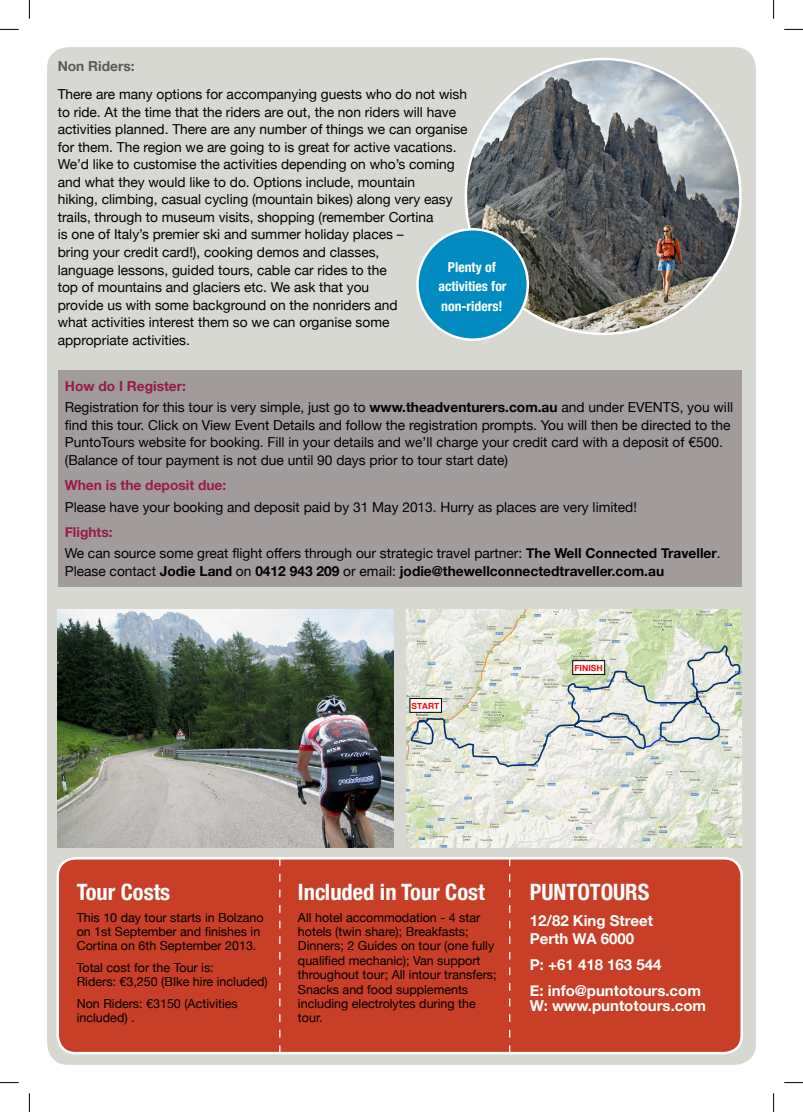
<style>
.page{position:relative;width:803px;height:1112px;background:#fff}
.page>*{position:absolute;margin:0;border:0;box-sizing:border-box;transform-origin:0 0}
.t1{font:700 condensed 22.5px "Helvetica Neue";color:#fff}
.t2{font:700 15px/18.5px "Helvetica Neue";color:#fff}
.t3{font:13.75px/17.5px "Helvetica Neue";color:#000}
.t4{font:700 13.75px "Helvetica Neue";color:#000}
.t5{font:700 condensed 13.75px/19.5px "Helvetica Neue";color:#fff;text-align:center}
.t6{font:700 13.75px "Helvetica Neue";color:#981b49}
.t7{font:700 13.75px "Helvetica Neue";color:#5c5857}
.t8{font:12.5px/14.4px "Helvetica Neue";color:#000}
.t9{font:700 8.5px "Helvetica Neue";color:#f00}
.s1{font-weight:700;color:#981b49}
.s2{font-weight:700}
.s3{font-weight:400}
</style>
<div class="page">
<div style="left:47px;top:47px;width:709px;height:1017px;background:#d7d8d2;border-radius:21px"></div>
<img style="left:466px;top:59px;width:274px;height:275px;border-radius:137px">
<div style="left:417px;top:229px;width:111px;height:110px;background:#008cc1;border-radius:50%"></div>
<div style="left:416px;top:228px;width:113px;height:113px;border:2px solid #fff;border-radius:50%"></div>
<div style="left:58px;top:370px;width:684px;height:217px;background:#a19c9b"></div>
<img style="left:58px;top:609px;width:335px;height:237px">
<img style="left:406px;top:609px;width:336px;height:237px">
<svg style="left:409px;top:644px;width:332px;height:124px"></svg>
<svg style="left:643px;top:735px;width:20px;height:13px"></svg>
<div style="left:410px;top:698px;width:31px;height:14px;background:#fff"></div>
<div style="left:409px;top:698px;width:33px;height:14px;border:1px solid #000"></div>
<div style="left:573px;top:660px;width:32px;height:14px;background:#fff"></div>
<div style="left:572px;top:660px;width:33px;height:14px;border:1px solid #000"></div>
<div style="left:58px;top:858px;width:684px;height:194px;background:#c83e27;border-radius:18px"></div>
<div style="left:56px;top:856px;width:687px;height:198px;border:2px solid #fff;border-radius:18px"></div>
<svg style="left:279px;top:858px;width:1px;height:194px"></svg>
<svg style="left:509px;top:858px;width:1px;height:194px"></svg>
<svg style="left:0;top:29px;width:19px;height:1px"></svg>
<svg style="left:784px;top:29px;width:19px;height:1px"></svg>
<svg style="left:0;top:1082px;width:19px;height:1px"></svg>
<svg style="left:784px;top:1082px;width:19px;height:1px"></svg>
<svg style="left:29px;top:0;width:1px;height:19px"></svg>
<svg style="left:29px;top:1093px;width:1px;height:18px"></svg>
<svg style="left:773px;top:0;width:1px;height:19px"></svg>
<svg style="left:773px;top:1093px;width:1px;height:18px"></svg>
<p class="t7" style="left:58px;top:54px;width:78px">Non Riders:</p>
<p class="t3" style="left:58px;top:85px;width:411px">There are many options for accompanying guests who do not wish to ride. At the time that the riders are out, the non riders will have activities planned. There are any number of things we can organise for them. The region we are going to is great for active vacations.<br>We’d like to customise the activities depending on who’s coming and what they would like to do. Options include, mountain<br>hiking, climbing, casual cycling (mountain bikes) along very easy trails, through to museum visits, shopping (remember Cortina<br>is one of Italy’s premier ski and summer holiday places –<br>bring your credit card!), cooking demos and classes,<br>language lessons, guided tours, cable car rides to the<br>top of mountains and glaciers etc. We ask that you<br>provide us with some background on the nonriders and<br>what activities interest them so we can organise some<br>appropriate activities.</p>
<p class="t5" style="left:438px;top:256px;width:70px">Plenty of activities for non-riders!</p>
<p class="t3" style="left:65px;top:375px;width:670px;line-height:21px"><span class="s1">How do I Register:<br></span>Registration for this tour is very simple, just go to <span class="s2">www.theadventurers.com.au</span> and under EVENTS, you will</p>
<p class="t3" style="left:65px;top:415px;width:667px">find this tour. Click on View Event Details and follow the registration prompts. You will then be directed to the<br>PuntoTours website for booking. Fill in your details and we’ll charge your credit card with a deposit of €500. (Balance of tour payment is not due until 90 days prior to tour start date)</p>
<p class="t6" style="left:65px;top:473px;width:163px">When is the deposit due:</p>
<p class="t3" style="left:65px;top:497px;width:574px">Please have your booking and deposit paid by 31 May 2013. Hurry as places are very limited!</p>
<p class="t3" style="left:65px;top:520px;width:657px;line-height:21px"><span class="s1">Flights:<br></span>We can source some great flight offers through our strategic travel partner: <span class="s2">The Well Connected Traveller</span>.</p>
<p class="t4" style="left:65px;top:558px;width:601px"><span class="s3">Please contact</span> Jodie Land <span class="s3">on</span> 0412 943 209 <span class="s3">or email:</span> jodie@thewellconnectedtraveller.com.au</p>
<p class="t9" style="left:411px;top:697px;width:29px">START</p>
<p class="t9" style="left:574px;top:660px;width:30px">FINISH</p>
<h1 class="t1" style="left:77px;top:873px;width:95px">Tour Costs</h1>
<p class="t8" style="left:77px;top:908px;width:188px">This 10 day tour starts in Bolzano on 1st September and finishes in<br>Cortina on 6th September 2013.</p>
<p class="t8" style="left:77px;top:959px;width:193px">Total cost for the Tour is:<br>Riders: €3,250 (BIke hire included)</p>
<p class="t8" style="left:77px;top:994px;width:163px">Non Riders: €3150 (Activities included) .</p>
<h1 class="t1" style="left:298px;top:873px;width:188px">Included in Tour Cost</h1>
<p class="t8" style="left:298px;top:908px;width:200px">All hotel accommodation - 4 star hotels (twin share); Breakfasts;<br>Dinners; 2 Guides on tour (one fully qualified mechanic); Van support throughout tour; All intour transfers;<br>Snacks and food supplements including electrolytes during the tour.</p>
<h1 class="t1" style="left:530px;top:873px;width:84px">PUNTOTOURS</h1>
<p class="t2" style="left:530px;top:910px;width:125px">12/82 King Street<br>Perth WA 6000</p>
<p class="t2" style="left:530px;top:950px;width:173px;line-height:25.6px">P: +61 418 163 544<br>E: info@puntotours.com</p>
<p class="t2" style="left:530px;top:994px;width:178px">W: www.puntotours.com</p>
</div>
